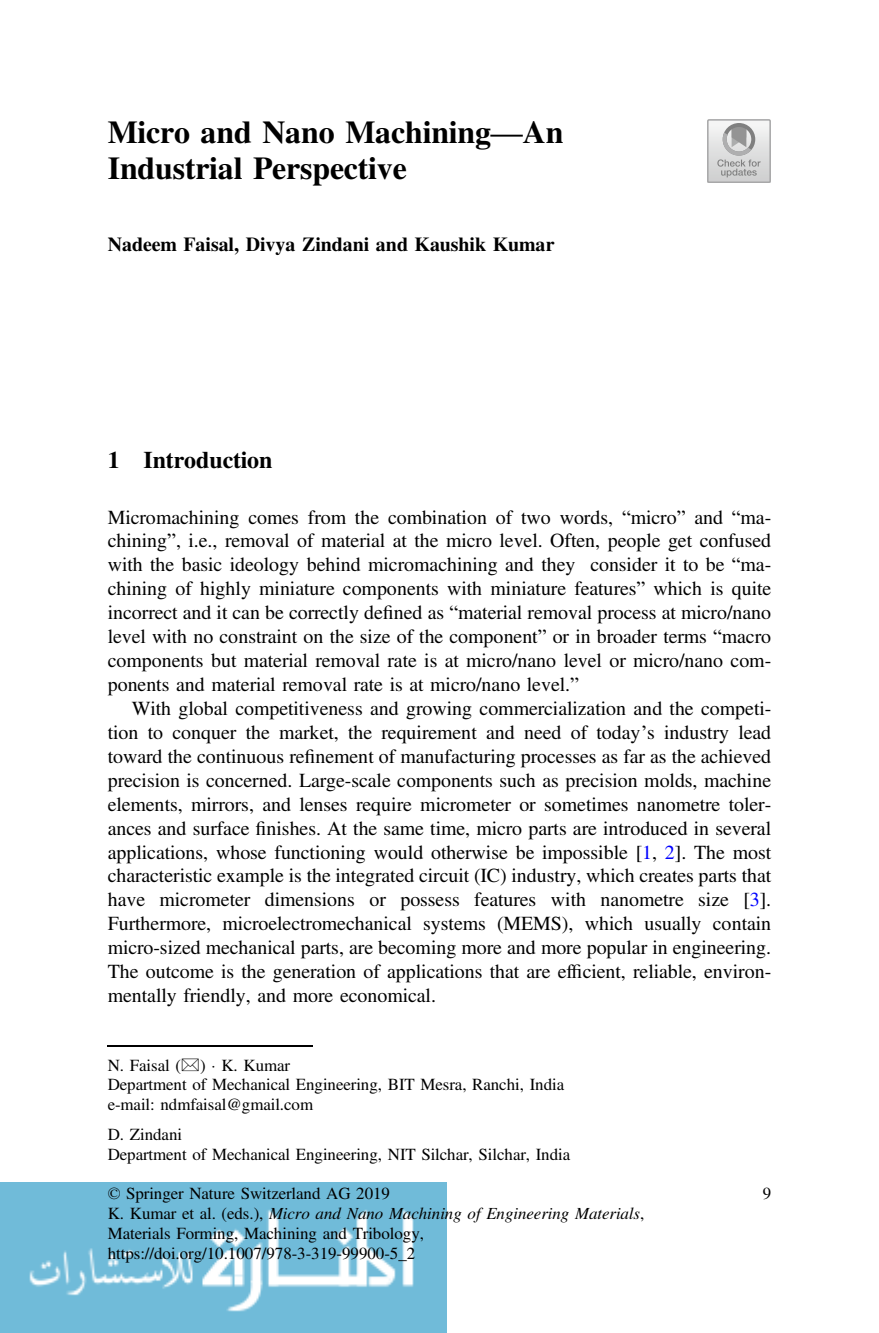
<style>
.page{position:relative;width:879px;height:1333px;background:#fff}
.page>*{position:absolute;margin:0;border:0;box-sizing:border-box;transform-origin:0 0}
.t1{font:31.8px/35.8px "Lgdttg Bxblkj Slygqx Adv T Teeee 58 d 9.B";color:#000}
.t2{font:24px "Lgdttg Bxblkj Slygqx Adv T Teeee 58 d 9.B";color:#000}
.t3{font:20px/24px "Gvgkcv Scdckk Hmcvbg Adv TT5 ada 87 cc";color:#000;text-align:justify}
.t4{font:20px "Lgdttg Bxblkj Slygqx Adv T Teeee 58 d 9.B";color:#000}
.t5{font:17px/19.8px "Gvgkcv Scdckk Hmcvbg Adv TT5 ada 87 cc";color:#000}
.t6{font:17px "Nsbdcw Skbwjs Nhbsdk Adv T Tf 2 e 4 df 62.I";color:#000}
.s1{font-family:"Pxvmxm Gypfft Qdqgww Adv T Tb 8864 ccf.B"}
.s2{font-family:"Rsnywc Hmpxfv Sysntb Adv TT3713 a 231"}
.s3{font-family:"Tjdvmt Fmskrk Pmfwpt Adv TT5 ada 87 cc+fb"}
.s4{color:#00f}
.s5{font-family:"Gwcntq Xbyhfp Prpvxv Adv PSSPS AS"}
.s6{font-family:"Hcyypj Bqnflk Kcylgm Adv T Tec 369687"}
.s7{font-family:"Gvgkcv Scdckk Hmcvbg Adv TT5 ada 87 cc"}
</style>
<div class="page">
<img style="left:0;top:1182px;width:446px;height:150px">
<div style="left:707px;top:119px;width:64px;height:64px;border:2px solid #a8a8a9"></div>
<svg style="left:717px;top:123px;width:43px;height:54px;background:#c3c3c3"></svg>
<hr style="left:108px;top:1045px;width:205px;height:1px;background:#000">
<h1 class="t1" style="left:108px;top:118px;width:457px">Micro and Nano Machining<span class="s1">—</span>An<br>Industrial Perspective</h1>
<p class="t4" style="left:108px;top:237px;width:448px">Nadeem Faisal, Divya Zindani and Kaushik Kumar</p>
<p class="t2" style="left:108px;top:451px;width:166px">1 Introduction</p>
<p class="t3" style="left:108px;top:507px;width:665px">Micromachining comes from the combination of two words, <span class="s2">“</span>micro<span class="s2">”</span> and <span class="s2">“</span>ma&shy;chining<span class="s2">”</span>, i.e., removal of material at the micro level. Often, people get confused with the basic ideology behind micromachining and they consider it to be <span class="s2">“</span>ma&shy;chining of highly miniature components with miniature features<span class="s2">”</span> which is quite incorrect and it can be correctly de<span class="s3">fi</span>ned as <span class="s2">“</span>material removal process at micro/nano level with no constraint on the size of the component<span class="s2">”</span> or in broader terms <span class="s2">“</span>macro components but material removal rate is at micro/nano level or micro/nano com&shy;ponents and material removal rate is at micro/nano level.<span class="s2">”</span></p>
<p class="t3" style="left:108px;top:698px;width:665px;text-indent:24px">With global competitiveness and growing commercialization and the competi&shy;tion to conquer the market, the requirement and need of today<span class="s2">’</span>s industry lead toward the continuous re<span class="s3">fi</span>nement of manufacturing processes as far as the achieved precision is concerned. Large-scale components such as precision molds, machine elements, mirrors, and lenses require micrometer or sometimes nanometre toler&shy;ances and surface <span class="s3">fi</span>nishes. At the same time, micro parts are introduced in several applications, whose functioning would otherwise be impossible [<span class="s4">1</span>, <span class="s4">2</span>]. The most characteristic example is the integrated circuit (IC) industry, which creates parts that have micrometer dimensions or possess features with nanometre size [<span class="s4">3</span>].<br>Furthermore, microelectromechanical systems (MEMS), which usually contain micro-sized mechanical parts, are becoming more and more popular in engineering.<br>The outcome is the generation of applications that are ef<span class="s3">fi</span>cient, reliable, environ&shy;mentally friendly, and more economical.</p>
<p class="t5" style="left:108px;top:1056px;width:458px">N. Faisal (<span class="s5">&amp;</span>) K. Kumar<br>Department of Mechanical Engineering, BIT Mesra, Ranchi, India e-mail: ndmfaisal@gmail.com</p>
<p class="t5" style="left:108px;top:1126px;width:464px">D. Zindani<br>Department of Mechanical Engineering, NIT Silchar, Silchar, India</p>
<p class="t5" style="left:108px;top:1185px;width:284px"><span class="s6">©</span> Springer Nature Switzerland AG 2019</p>
<p class="t6" style="left:108px;top:1207px;width:538px"><span class="s7">K. Kumar et al. (eds.),</span> Micro and Nano Machining of Engineering Materials<span class="s7">,</span></p>
<p class="t5" style="left:108px;top:1225px;width:318px">Materials Forming, Machining and Tribology, https://doi.org/10.1007/978-3-319-99900-5_2</p>
<p class="t5" style="left:763px;top:1185px;width:10px">9</p>
</div>
